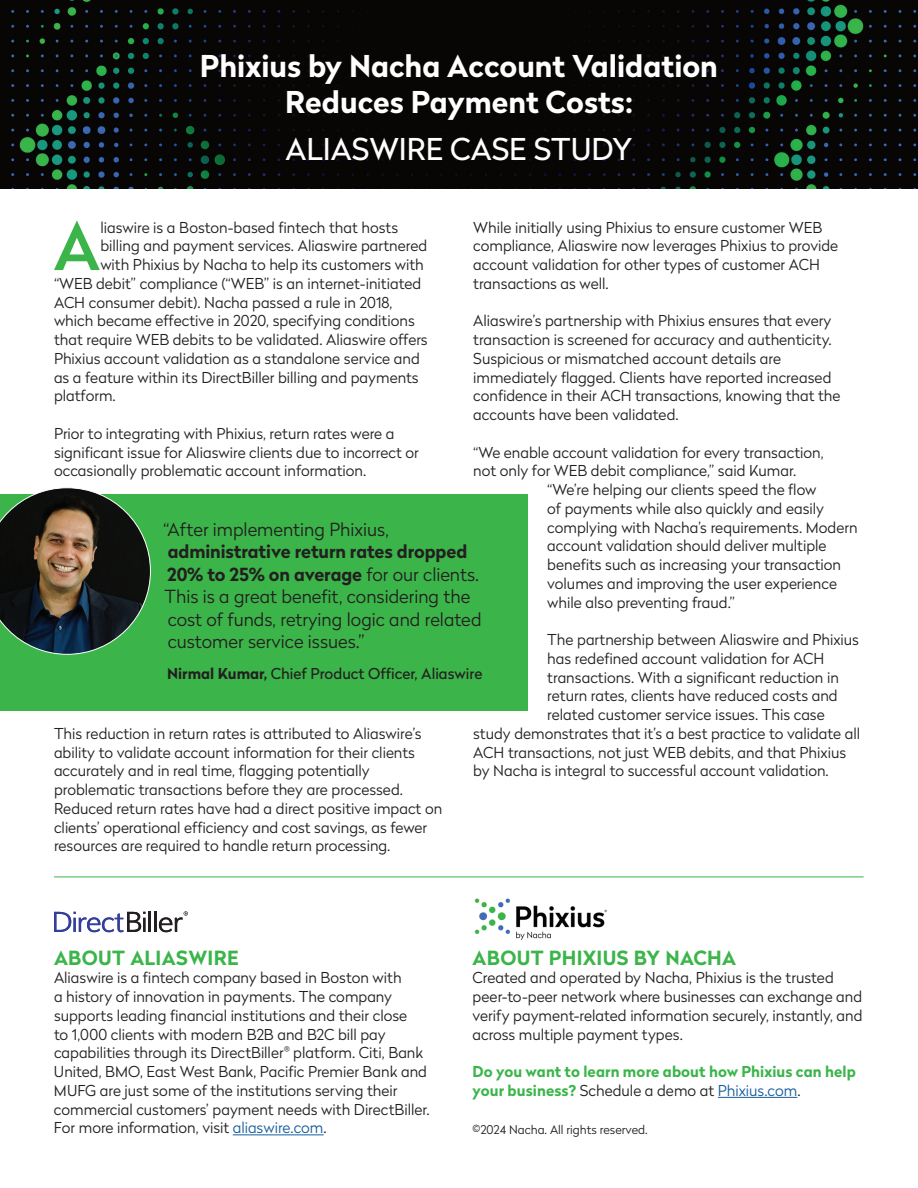
<style>
.page{position:relative;width:918px;height:1188px;background:#fff}
.page>*{position:absolute;margin:0;border:0;box-sizing:border-box;transform-origin:0 0}
.t1{font:500 66px "Radikal";color:#3bb54a}
.t2{font:700 30px/36px "Radikal";color:#fff;text-align:center}
.t3{font:30px "Radikal";color:#fff}
.t4{font:700 19.5px "Radikal";letter-spacing:.015em;color:#3bb54a}
.t5{font:300 18px/22.5px "Radikal";color:#231f20}
.t6{font:300 15px/18.8px "Radikal";color:#231f20}
.t7{font:700 15px/18.8px "Radikal";letter-spacing:.005em;color:#3bb54a}
.t8{font:15px "Radikal";color:#231f20}
.t9{font:300 12px "Radikal";color:#231f20}
.s1{font-weight:700}
.s2{color:#175d9e}
.s3{font-weight:300;color:#231f20}
.s4{font-weight:300;color:#175d9e}
</style>
<div class="page">
<img style="left:0;top:0;width:918px;height:189px">
<hr style="left:233px;top:1134px;width:91px;height:1px;background:#175d9e">
<svg style="left:54px;top:912px;width:91px;height:20px"></svg>
<hr style="left:148px;top:911px;width:3px;height:21px;background:#231f20">
<hr style="left:154px;top:911px;width:3px;height:21px;background:#231f20">
<svg style="left:159px;top:911px;width:29px;height:21px"></svg>
<div style="left:0;top:494px;width:527px;height:217px;background:#3bb54a"></div>
<svg style="left:0;top:488px;width:151px;height:167px"></svg>
<img style="left:474px;top:898px;width:133px;height:43px">
<hr style="left:718px;top:1097px;width:79px;height:1px;background:#175d9e">
<hr style="left:54px;top:877px;width:810px;height:1px;background:#3bb54a">
<h2 class="t2" style="left:200px;top:47px;width:520px">Phixius by Nacha Account Validation<br>Reduces Payment Costs:</h2>
<h2 class="t3" style="left:286px;top:128px;width:348px">ALIASWIRE CASE STUDY</h2>
<h1 class="t1" style="left:54px;top:199px;width:48px">A</h1>
<p class="t6" style="left:100px;top:217px;width:299px">liaswire is a Boston-based fintech that hosts</p>
<p class="t6" style="left:473px;top:217px;width:366px">While initially using Phixius to ensure customer WEB compliance, Aliaswire now leverages Phixius to provide account validation for other types of customer ACH transactions as well.</p>
<p class="t6" style="left:473px;top:311px;width:369px">Aliaswire’s partnership with Phixius ensures that every transaction is screened for accuracy and authenticity.<br>Suspicious or mismatched account details are immediately flagged. Clients have reported increased confidence in their ACH transactions, knowing that the accounts have been validated.</p>
<p class="t6" style="left:473px;top:442px;width:352px">“We enable account validation for every transaction,</p>
<p class="t6" style="left:473px;top:461px;width:324px">not only for WEB debit compliance,” said Kumar.</p>
<p class="t6" style="left:547px;top:480px;width:271px">“We’re helping our clients speed the flow</p>
<p class="t6" style="left:547px;top:498px;width:278px">of payments while also quickly and easily</p>
<p class="t6" style="left:547px;top:517px;width:312px">complying with Nacha’s requirements. Modern</p>
<p class="t6" style="left:547px;top:536px;width:281px">account validation should deliver multiple</p>
<p class="t6" style="left:547px;top:555px;width:295px">benefits such as increasing your transaction</p>
<p class="t6" style="left:547px;top:573px;width:291px">volumes and improving the user experience</p>
<p class="t6" style="left:547px;top:592px;width:189px">while also preventing fraud.”</p>
<p class="t6" style="left:547px;top:630px;width:313px">The partnership between Aliaswire and Phixius</p>
<p class="t6" style="left:547px;top:648px;width:278px">has redefined account validation for ACH</p>
<p class="t6" style="left:547px;top:667px;width:293px">transactions. With a significant reduction in</p>
<p class="t6" style="left:547px;top:686px;width:292px">return rates, clients have reduced costs and</p>
<p class="t6" style="left:547px;top:705px;width:279px">related customer service issues. This case</p>
<p class="t6" style="left:473px;top:723px;width:389px">study demonstrates that it’s a best practice to validate all</p>
<p class="t6" style="left:473px;top:742px;width:374px">ACH transactions, not just WEB debits, and that Phixius</p>
<p class="t6" style="left:473px;top:761px;width:357px">by Nacha is integral to successful account validation.</p>
<p class="t6" style="left:100px;top:236px;width:328px">billing and payment services. Aliaswire partnered</p>
<p class="t6" style="left:100px;top:255px;width:325px">with Phixius by Nacha to help its customers with</p>
<p class="t6" style="left:54px;top:273px;width:369px">“WEB debit” compliance (“WEB” is an internet-initiated</p>
<p class="t6" style="left:54px;top:292px;width:340px">ACH consumer debit). Nacha passed a rule in 2018,</p>
<p class="t6" style="left:54px;top:311px;width:362px">which became effective in 2020, specifying conditions</p>
<p class="t6" style="left:54px;top:330px;width:375px">that require WEB debits to be validated. Aliaswire offers</p>
<p class="t6" style="left:54px;top:348px;width:367px">Phixius account validation as a standalone service and</p>
<p class="t6" style="left:54px;top:367px;width:366px">as a feature within its DirectBiller billing and payments</p>
<p class="t6" style="left:54px;top:386px;width:63px">platform.</p>
<p class="t6" style="left:54px;top:423px;width:366px">Prior to integrating with Phixius, return rates were a significant issue for Aliaswire clients due to incorrect or occasionally problematic account information.</p>
<p class="t5" style="left:163px;top:517px;width:227px">“After implementing Phixius,</p>
<p class="t5" style="left:165px;top:540px;width:318px"><span class="s1">administrative return rates dropped 20% to 25% on average</span> for our clients.<br>This is a great benefit, considering the cost of funds, retrying logic and related customer service issues.”</p>
<p class="t8" style="left:167px;top:663px;width:317px"><span class="s1">Nirmal Kumar,</span> Chief Product Officer, Aliaswire</p>
<p class="t6" style="left:54px;top:723px;width:390px">This reduction in return rates is attributed to Aliaswire’s ability to validate account information for their clients accurately and in real time, flagging potentially problematic transactions before they are processed.<br>Reduced return rates have had a direct positive impact on clients’ operational efficiency and cost savings, as fewer resources are required to handle return processing.</p>
<h3 class="t4" style="left:54px;top:943px;width:186px">ABOUT ALIASWIRE</h3>
<p class="t6" style="left:54px;top:968px;width:377px">Aliaswire is a fintech company based in Boston with<br>a history of innovation in payments. The company supports leading financial institutions and their close<br>to 1,000 clients with modern B2B and B2C bill pay capabilities through its DirectBiller<sup>®</sup> platform. Citi, Bank United, BMO, East West Bank, Pacific Premier Bank and MUFG are just some of the institutions serving their commercial customers’ payment needs with DirectBiller.<br>For more information, visit <span class="s2">aliaswire.com</span>.</p>
<h3 class="t4" style="left:473px;top:943px;width:265px">ABOUT PHIXIUS BY NACHA</h3>
<p class="t6" style="left:473px;top:968px;width:391px">Created and operated by Nacha, Phixius is the trusted peer-to-peer network where businesses can exchange and verify payment-related information securely, instantly, and across multiple payment types.</p>
<p class="t7" style="left:473px;top:1061px;width:385px">Do you want to learn more about how Phixius can help your business? <span class="s3">Schedule a demo at</span> <span class="s4">Phixius.com</span><span class="s3">.</span></p>
<p class="t9" style="left:473px;top:1122px;width:177px">©2024 Nacha. All rights reserved.</p>
</div>
